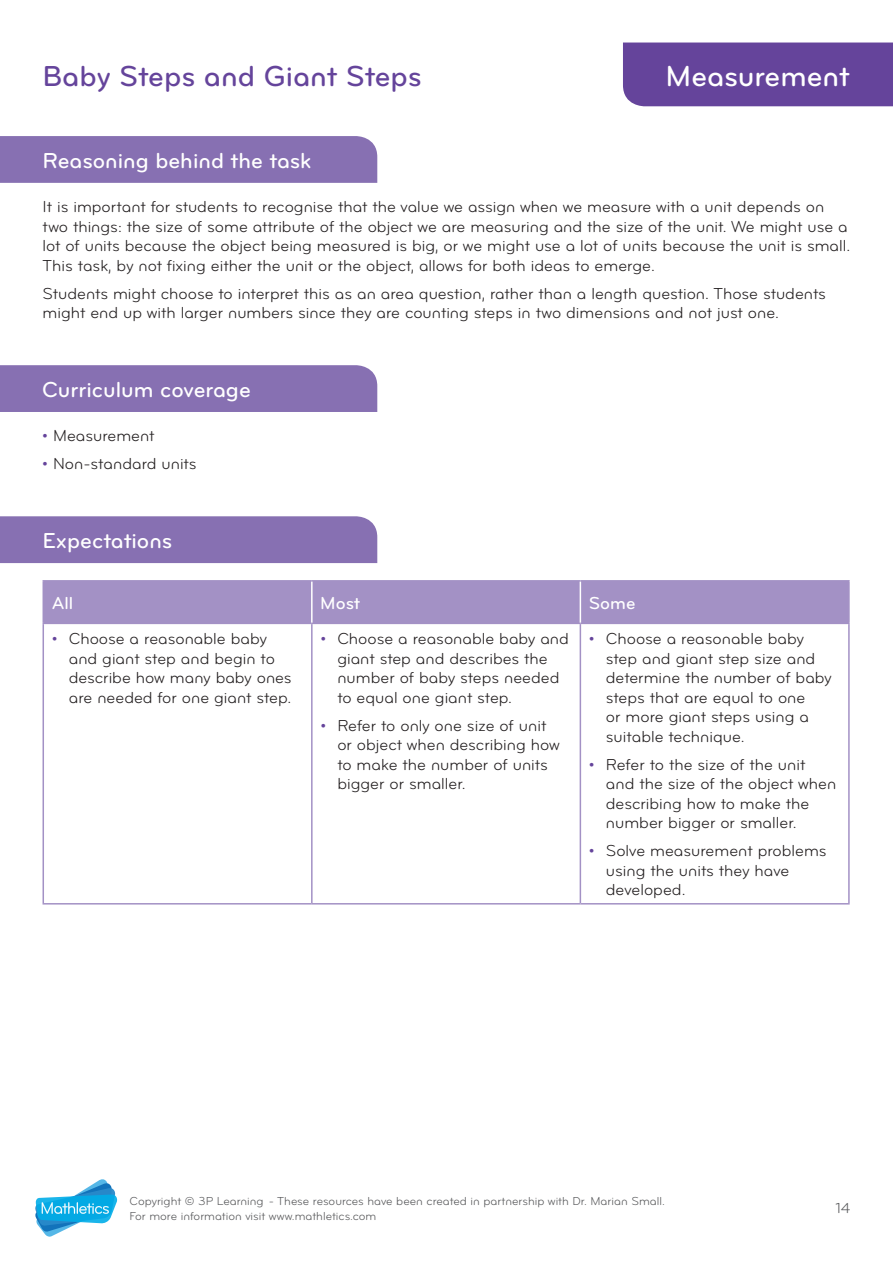
<style>
.page{position:relative;width:893px;height:1263px;background:#fff}
.page>*{position:absolute;margin:0;border:0;box-sizing:border-box;transform-origin:0 0}
.t1{font:30px "Bryant Medium Alternate";color:#65449b}
.t2{font:30px "Bryant Medium Alternate";letter-spacing:-.005em;color:#fff}
.t3{font:22.5px "Bryant Medium Alternate";color:#fff}
.t4{font:18px "Bryant Medium Alternate";color:#fff}
.t5{font:16.5px/19.5px "Bryant Regular Alternate";color:#231f20}
.t6{font:15px "Bryant Regular Alternate";color:#57585a}
.t7{font:12px/15.3px "Bryant Regular Alternate";color:#57585a}
.s1{color:#65449b}
</style>
<div class="page">
<svg style="left:35px;top:1179px;width:82px;height:58px"></svg>
<div style="left:0;top:136px;width:377px;height:47px;background:#8770b2"></div>
<div style="left:623px;top:43px;width:270px;height:63px;background:#65449b"></div>
<div style="left:0;top:365px;width:377px;height:47px;background:#8770b2"></div>
<div style="left:0;top:516px;width:377px;height:47px;background:#8770b2"></div>
<div style="left:44px;top:582px;width:804px;height:41px;background:#a391c5"></div>
<svg style="left:44px;top:624px;width:804px;height:279px"></svg>
<hr style="left:43px;top:580px;width:269px;height:2px;background:#a391c5">
<hr style="left:43px;top:582px;width:1px;height:41px;background:#a391c5">
<hr style="left:312px;top:580px;width:268px;height:2px;background:#a391c5">
<hr style="left:580px;top:580px;width:270px;height:2px;background:#a391c5">
<hr style="left:43px;top:623px;width:269px;height:1px;background:#a391c5">
<hr style="left:312px;top:623px;width:268px;height:1px;background:#a391c5">
<hr style="left:580px;top:623px;width:270px;height:1px;background:#a391c5">
<hr style="left:311px;top:582px;width:2px;height:41px;background:#fff">
<hr style="left:580px;top:582px;width:1px;height:41px;background:#fff">
<hr style="left:43px;top:624px;width:1px;height:279px;background:#a391c5">
<hr style="left:311px;top:624px;width:2px;height:279px;background:#a391c5">
<hr style="left:580px;top:624px;width:1px;height:279px;background:#a391c5">
<hr style="left:848px;top:624px;width:2px;height:279px;background:#a391c5">
<hr style="left:43px;top:903px;width:269px;height:1px;background:#a391c5">
<hr style="left:312px;top:903px;width:268px;height:1px;background:#a391c5">
<hr style="left:580px;top:903px;width:270px;height:1px;background:#a391c5">
<hr style="left:848px;top:582px;width:2px;height:41px;background:#a391c5">
<h1 class="t1" style="left:43px;top:57px;width:381px">Baby Steps and Giant Steps</h1>
<h1 class="t2" style="left:665px;top:57px;width:186px">Measurement</h1>
<h2 class="t3" style="left:43px;top:147px;width:270px">Reasoning behind the task</h2>
<p class="t5" style="left:43px;top:197px;width:809px">It is important for students to recognise that the value we assign when we measure with a unit depends on two things: the size of some attribute of the object we are measuring and the size of the unit. We might use a lot of units because the object being measured is big, or we might use a lot of units because the unit is small.<br>This task, by not fixing either the unit or the object, allows for both ideas to emerge.</p>
<p class="t5" style="left:43px;top:284px;width:785px">Students might choose to interpret this as an area question, rather than a length question. Those students might end up with larger numbers since they are counting steps in two dimensions and not just one.</p>
<h2 class="t3" style="left:42px;top:376px;width:210px">Curriculum coverage</h2>
<p class="t5" style="left:42px;top:426px;width:114px"><span class="s1">•</span> Measurement</p>
<p class="t5" style="left:42px;top:454px;width:156px"><span class="s1">•</span> Non-standard units</p>
<h2 class="t3" style="left:43px;top:527px;width:131px">Expectations</h2>
<p class="t4" style="left:52px;top:592px;width:23px">All</p>
<p class="t4" style="left:320px;top:592px;width:41px">Most</p>
<p class="t4" style="left:589px;top:592px;width:48px">Some</p>
<p class="t5" style="left:69px;top:629px;width:224px;text-indent:-17px"><span class="s1">•</span> Choose a reasonable baby and giant step and begin to describe how many baby ones are needed for one giant step.</p>
<p class="t5" style="left:337px;top:629px;width:233px;text-indent:-17px"><span class="s1">•</span> Choose a reasonable baby and giant step and describes the number of baby steps needed to equal one giant step.</p>
<p class="t5" style="left:337px;top:716px;width:224px;text-indent:-17px"><span class="s1">•</span> Refer to only one size of unit or object when describing how to make the number of units bigger or smaller.</p>
<p class="t5" style="left:606px;top:629px;width:227px;text-indent:-17px"><span class="s1">•</span> Choose a reasonable baby step and giant step size and determine the number of baby steps that are equal to one<br>or more giant steps using a suitable technique.</p>
<p class="t5" style="left:606px;top:755px;width:232px;text-indent:-17px"><span class="s1">•</span> Refer to the size of the unit and the size of the object when describing how to make the number bigger or smaller.</p>
<p class="t5" style="left:606px;top:841px;width:222px;text-indent:-17px"><span class="s1">•</span> Solve measurement problems using the units they have developed.</p>
<p class="t7" style="left:130px;top:1193px;width:537px">Copyright © 3P Learning - These resources have been created in partnership with Dr. Marian Small.<br>For more information visit www.mathletics.com</p>
<p class="t6" style="left:835px;top:1199px;width:17px">14</p>
</div>
